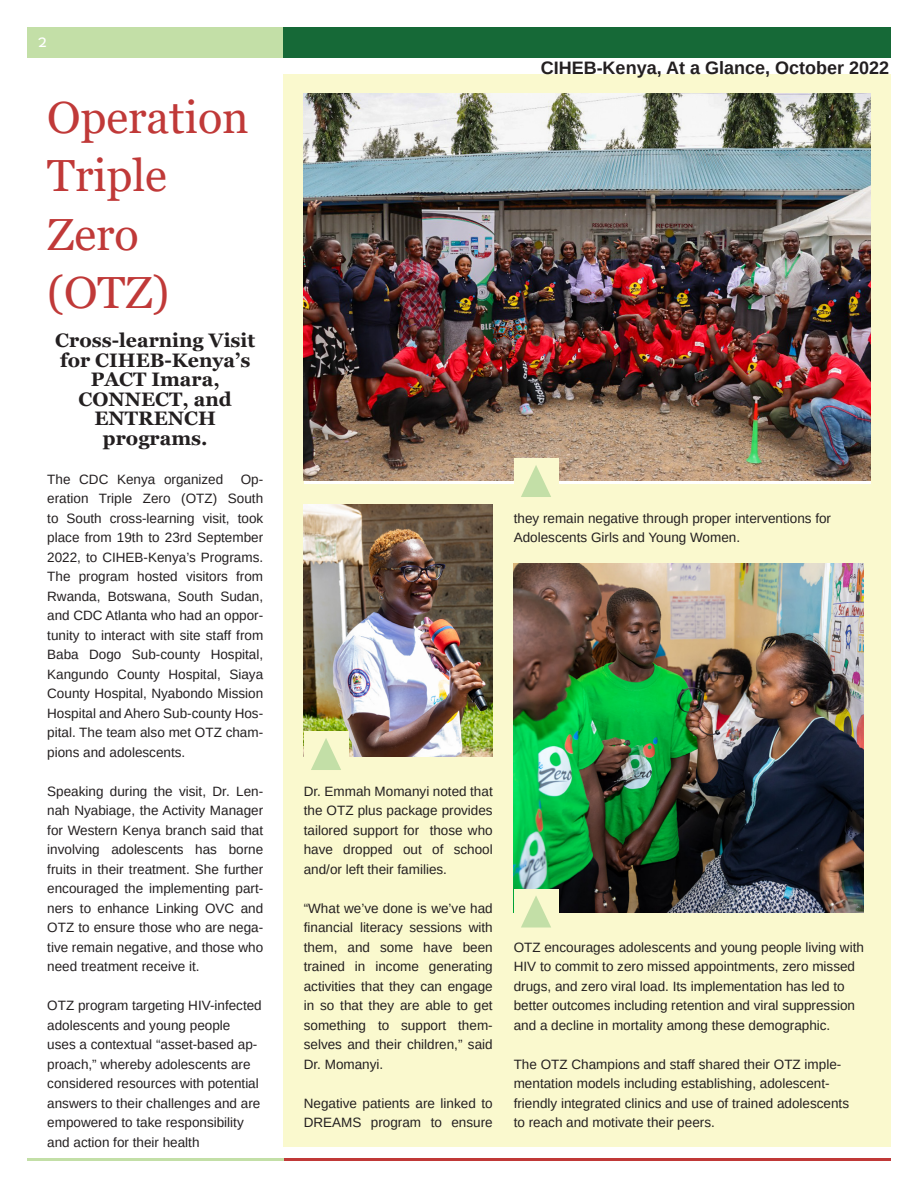
<style>
.page{position:relative;width:918px;height:1188px;background:#fff}
.page>*{position:absolute;margin:0;border:0;box-sizing:border-box;transform-origin:0 0}
.Title_Large{font:45px/58.5px "Georgia";color:#c03938}
.Article_Intro{font:700 19.5px/19.5px "Georgia";color:#231f20;text-align:center}
.t1{font:700 18px "Arimo";color:#231f20}
.t2{font:18px "Anivers";color:#fff}
.Normal_body_text{font:13.5px/19.5px "Arimo";color:#231f20}
</style>
<div class="page">
<div style="left:27px;top:27px;width:257px;height:30px;background:#c3dfa7"></div>
<hr style="left:284px;top:1158px;width:607px;height:3px;background:#c03938">
<hr style="left:27px;top:1158px;width:257px;height:3px;background:#c3dfa7">
<div style="left:284px;top:74px;width:607px;height:1073px;background:#faf9ce"></div>
<img style="left:304px;top:94px;width:567px;height:387px">
<img style="left:514px;top:563px;width:350px;height:350px">
<img style="left:304px;top:504px;width:189px;height:253px">
<div style="left:514px;top:459px;width:44px;height:44px;background:#faf9ce"></div>
<svg style="left:521px;top:465px;width:30px;height:32px"></svg>
<div style="left:514px;top:889px;width:44px;height:45px;background:#faf9ce"></div>
<svg style="left:521px;top:896px;width:30px;height:32px"></svg>
<div style="left:304px;top:732px;width:44px;height:44px;background:#faf9ce"></div>
<svg style="left:311px;top:738px;width:30px;height:32px"></svg>
<div style="left:284px;top:27px;width:607px;height:30px;background:#166937"></div>
<h3 class="t2" style="left:38px;top:31px;width:11px">2</h3>
<p class="Title_Large" style="left:47px;top:89px;width:203px">Operation</p>
<p class="Title_Large" style="left:47px;top:147px;width:121px">Triple</p>
<p class="Title_Large" style="left:47px;top:206px;width:124px">Zero (OTZ)</p>
<p class="Article_Intro" style="left:55px;top:331px;width:201px">Cross-learning Visit for CIHEB-Kenya’s<br>PACT Imara,</p>
<p class="Article_Intro" style="left:79px;top:389px;width:155px">CONNECT, and</p>
<p class="Article_Intro" style="left:94px;top:409px;width:123px">ENTRENCH</p>
<p class="Article_Intro" style="left:103px;top:428px;width:106px">programs.</p>
<p class="Normal_body_text" style="left:47px;top:470px;width:178px">The CDC Kenya organized</p>
<p class="Normal_body_text" style="left:47px;top:470px;width:218px;text-align:justify;text-indent:193px">Op&shy;eration Triple Zero (OTZ) South to South cross-learning visit, took place from 19th to 23rd September 2022, to CIHEB-Kenya’s Programs.<br>The program hosted visitors from Rwanda, Botswana, South Sudan, and CDC Atlanta who had an oppor&shy;tunity to interact with site staff from Baba Dogo Sub-county Hospital, Kangundo County Hospital, Siaya County Hospital, Nyabondo Mission Hospital and Ahero Sub-county Hos&shy;pital. The team also met OTZ cham&shy;pions and adolescents.</p>
<p class="Normal_body_text" style="left:47px;top:782px;width:218px;text-align:justify">Speaking during the visit, Dr. Len&shy;nah Nyabiage, the Activity Manager for Western Kenya branch said that involving adolescents has borne fruits in their treatment. She further encouraged the implementing part&shy;ners to enhance Linking OVC and OTZ to ensure those who are nega&shy;tive remain negative, and those who need treatment receive it.</p>
<p class="Normal_body_text" style="left:47px;top:996px;width:216px">OTZ program targeting HIV-infected adolescents and young people uses a contextual “asset-based ap&shy;proach,” whereby adolescents are considered resources with potential answers to their challenges and are empowered to take responsibility and action for their health</p>
<p class="t1" style="left:541px;top:56px;width:350px">CIHEB-Kenya, At a Glance, October 2022</p>
<p class="Normal_body_text" style="left:514px;top:509px;width:319px">they remain negative through proper interventions for<br>Adolescents Girls and Young Women.</p>
<p class="Normal_body_text" style="left:304px;top:782px;width:191px;text-align:justify">Dr. Emmah Momanyi noted that the OTZ plus package provides tailored support for those who have dropped out of school and/or left their families.</p>
<p class="Normal_body_text" style="left:304px;top:899px;width:191px;text-align:justify">“What we’ve done is we’ve had financial literacy sessions with them, and some have been trained in income generating activities that they can engage in so that they are able to get something to support them&shy;selves and their children,” said Dr. Momanyi.</p>
<p class="Normal_body_text" style="left:304px;top:1094px;width:190px">Negative patients are linked to<br>DREAMS program to ensure</p>
<p class="Normal_body_text" style="left:514px;top:938px;width:352px">OTZ encourages adolescents and young people living with HIV to commit to zero missed appointments, zero missed drugs, and zero viral load. Its implementation has led to better outcomes including retention and viral suppression and a decline in mortality among these demographic.</p>
<p class="Normal_body_text" style="left:514px;top:1055px;width:337px">The OTZ Champions and staff shared their OTZ imple&shy;mentation models including establishing, adolescent&shy;friendly integrated clinics and use of trained adolescents to reach and motivate their peers.</p>
</div>
